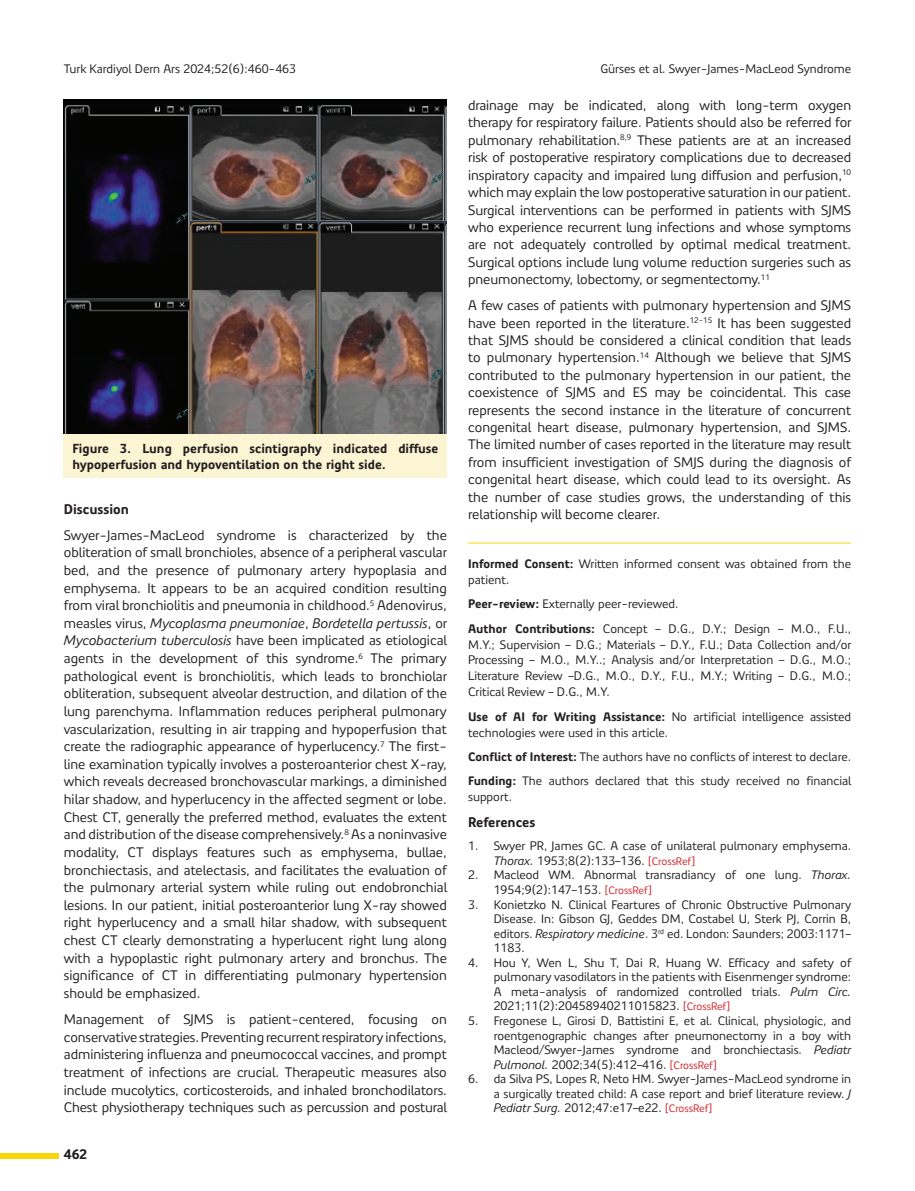
<style>
.page{position:relative;width:915px;height:1191px;background:#fff}
.page>*{position:absolute;margin:0;border:0;box-sizing:border-box;transform-origin:0 0}
.t1{font:13.5px/17.5px "Precious Sans Two Regular 2";color:#231f20;text-align:justify}
.t2{font:13.5px "Precious Sans Two Regular 5";color:#231f20}
.t3{font:13.5px "Precious Sans Two Regular 12";color:#231f20}
.t4{font:12.75px/16.5px "Precious Sans Two Regular 12";color:#231f20}
.t5{font:12px/14.5px "Precious Sans Two Regular 2";color:#231f20}
.s1{font-family:"Precious Sans Two Regular 2"}
.s2{font-family:"Precious Sans Two Regular 5"}
.s3{font-family:"Precious Sans Two Regular 12"}
.s4{font-size:10.5px;color:#d1232a}
</style>
<div class="page">
<div style="left:0;top:1152px;width:58px;height:6px;background:#f8d608"></div>
<hr style="left:468px;top:542px;width:382px;height:1px;background:#f6d70c">
<img style="left:64px;top:100px;width:382px;height:335px">
<div style="left:64px;top:435px;width:382px;height:43px;background:#fcf5d3"></div>
<p class="t5" style="left:64px;top:61px;width:234px">Turk Kardiyol Dern Ars 2024;52(6):460-463</p>
<p class="t5" style="left:600px;top:61px;width:252px">Gürses et al. Swyer-James-MacLeod Syndrome</p>
<p class="t4" style="left:72px;top:441px;width:367px">Figure 3. Lung perfusion scintigraphy indicated diffuse hypoperfusion and hypoventilation on the right side.</p>
<p class="t3" style="left:64px;top:499px;width:67px">Discussion</p>
<p class="t1" style="left:64px;top:526px;width:385px">Swyer-James-MacLeod syndrome is characterized by the obliteration of small bronchioles, absence of a peripheral vascular bed, and the presence of pulmonary artery hypoplasia and emphysema. It appears to be an acquired condition resulting from viral bronchiolitis and pneumonia in childhood.<sup>5</sup> Adenovirus,</p>
<p class="t2" style="left:64px;top:614px;width:385px"><span class="s1">measles virus,</span> Mycoplasma pneumoniae<span class="s1">,</span> Bordetella pertussis<span class="s1">, or</span></p>
<p class="t1" style="left:64px;top:632px;width:385px"><span class="s2">Mycobacterium tuberculosis</span> have been implicated as etiological agents in the development of this syndrome.<sup>6</sup> The primary pathological event is bronchiolitis, which leads to bronchiolar obliteration, subsequent alveolar destruction, and dilation of the lung parenchyma. Inflammation reduces peripheral pulmonary vascularization, resulting in air trapping and hypoperfusion that create the radiographic appearance of hyperlucency.<sup>7</sup> The first&shy;line examination typically involves a posteroanterior chest X-ray, which reveals decreased bronchovascular markings, a diminished hilar shadow, and hyperlucency in the affected segment or lobe.<br>Chest CT, generally the preferred method, evaluates the extent and distribution of the disease comprehensively.<sup>8</sup> As a noninvasive modality, CT displays features such as emphysema, bullae, bronchiectasis, and atelectasis, and facilitates the evaluation of the pulmonary arterial system while ruling out endobronchial lesions. In our patient, initial posteroanterior lung X-ray showed right hyperlucency and a small hilar shadow, with subsequent chest CT clearly demonstrating a hyperlucent right lung along with a hypoplastic right pulmonary artery and bronchus. The significance of CT in differentiating pulmonary hypertension should be emphasized.</p>
<p class="t1" style="left:64px;top:1010px;width:384px">Management of SJMS is patient-centered, focusing on conservative strategies. Preventing recurrent respiratory infections, administering influenza and pneumococcal vaccines, and prompt treatment of infections are crucial. Therapeutic measures also include mucolytics, corticosteroids, and inhaled bronchodilators.<br>Chest physiotherapy techniques such as percussion and postural</p>
<p class="t3" style="left:64px;top:1144px;width:25px">462</p>
<p class="t1" style="left:468px;top:97px;width:385px">drainage may be indicated, along with long-term oxygen therapy for respiratory failure. Patients should also be referred for pulmonary rehabilitation.<sup>8,9</sup> These patients are at an increased risk of postoperative respiratory complications due to decreased inspiratory capacity and impaired lung diffusion and perfusion,<sup>10 </sup>which may explain the low postoperative saturation in our patient.<br>Surgical interventions can be performed in patients with SJMS who experience recurrent lung infections and whose symptoms are not adequately controlled by optimal medical treatment.<br>Surgical options include lung volume reduction surgeries such as pneumonectomy, lobectomy, or segmentectomy.<sup>11</sup></p>
<p class="t1" style="left:468px;top:297px;width:384px">A few cases of patients with pulmonary hypertension and SJMS have been reported in the literature.<sup>12-15</sup> It has been suggested that SJMS should be considered a clinical condition that leads to pulmonary hypertension.<sup>14</sup> Although we believe that SJMS contributed to the pulmonary hypertension in our patient, the coexistence of SJMS and ES may be coincidental. This case represents the second instance in the literature of concurrent congenital heart disease, pulmonary hypertension, and SJMS.<br>The limited number of cases reported in the literature may result from insufficient investigation of SMJS during the diagnosis of congenital heart disease, which could lead to its oversight. As the number of case studies grows, the understanding of this relationship will become clearer.</p>
<p class="t5" style="left:468px;top:556px;width:384px;line-height:15.9px"><span class="s3">Informed Consent:</span> Written informed consent was obtained from the patient.</p>
<p class="t5" style="left:468px;top:592px;width:384px;line-height:24.5px"><span class="s3">Peer-review:</span> Externally peer-reviewed.<br><span class="s3">Author Contributions:</span> Concept – D.G., D.Y.; Design – M.O., F.U.,</p>
<p class="t5" style="left:468px;top:636px;width:385px;line-height:15.9px;text-align:justify">M.Y.; Supervision – D.G.; Materials – D.Y., F.U.; Data Collection and/or Processing – M.O., M.Y..; Analysis and/or Interpretation – D.G., M.O.; Literature Review –D.G., M.O., D.Y., F.U., M.Y.; Writing – D.G., M.O.; Critical Review – D.G., M.Y.</p>
<p class="t5" style="left:468px;top:708px;width:384px;line-height:15.9px"><span class="s3">Use of AI for Writing Assistance:</span> No artificial intelligence assisted technologies were used in this article.</p>
<p class="t5" style="left:468px;top:744px;width:384px;line-height:24.5px"><span class="s3">Conflict of Interest:</span> The authors have no conflicts of interest to declare.<br><span class="s3">Funding:</span> The authors declared that this study received no financial</p>
<p class="t5" style="left:468px;top:790px;width:45px">support.</p>
<p class="t3" style="left:468px;top:813px;width:69px">References</p>
<p class="t5" style="left:493px;top:839px;width:359px;text-indent:-26px">1. Swyer PR, James GC. A case of unilateral pulmonary emphysema.<br><span class="s2">Thorax.</span> 1953;8(2):133–136. <span class="s4">[CrossRef]</span></p>
<p class="t5" style="left:493px;top:868px;width:359px;text-indent:-26px">2. Macleod WM. Abnormal transradiancy of one lung. <span class="s2">Thorax.<br></span>1954;9(2):147–153. <span class="s4">[CrossRef]</span></p>
<p class="t5" style="left:493px;top:897px;width:359px;text-align:justify;text-indent:-26px">3. Konietzko N. Clinical Feartures of Chronic Obstructive Pulmonary Disease. In: Gibson GJ, Geddes DM, Costabel U, Sterk PJ, Corrin B, editors. <span class="s2">Respiratory medicine</span>. 3<sup>rd</sup> ed. London: Saunders; 2003:1171– 1183.</p>
<p class="t5" style="left:493px;top:955px;width:359px;text-align:justify;text-indent:-26px">4. Hou Y, Wen L, Shu T, Dai R, Huang W. Efficacy and safety of pulmonary vasodilators in the patients with Eisenmenger syndrome:<br>A meta-analysis of randomized controlled trials. <span class="s2">Pulm Circ.<br></span>2021;11(2):20458940211015823. <span class="s4">[CrossRef]</span></p>
<p class="t5" style="left:493px;top:1013px;width:359px;text-align:justify;text-indent:-26px">5. Fregonese L, Girosi D, Battistini E, et al. Clinical, physiologic, and roentgenographic changes after pneumonectomy in a boy with Macleod/Swyer-James syndrome and bronchiectasis. <span class="s2">Pediatr Pulmonol.</span> 2002;34(5):412–416. <span class="s4">[CrossRef]</span></p>
<p class="t5" style="left:493px;top:1071px;width:359px;text-align:justify;text-indent:-26px">6. da Silva PS, Lopes R, Neto HM. Swyer-James-MacLeod syndrome in a surgically treated child: A case report and brief literature review. <span class="s2">J Pediatr Surg.</span> 2012;47:e17–e22. <span class="s4">[CrossRef]</span></p>
</div>
